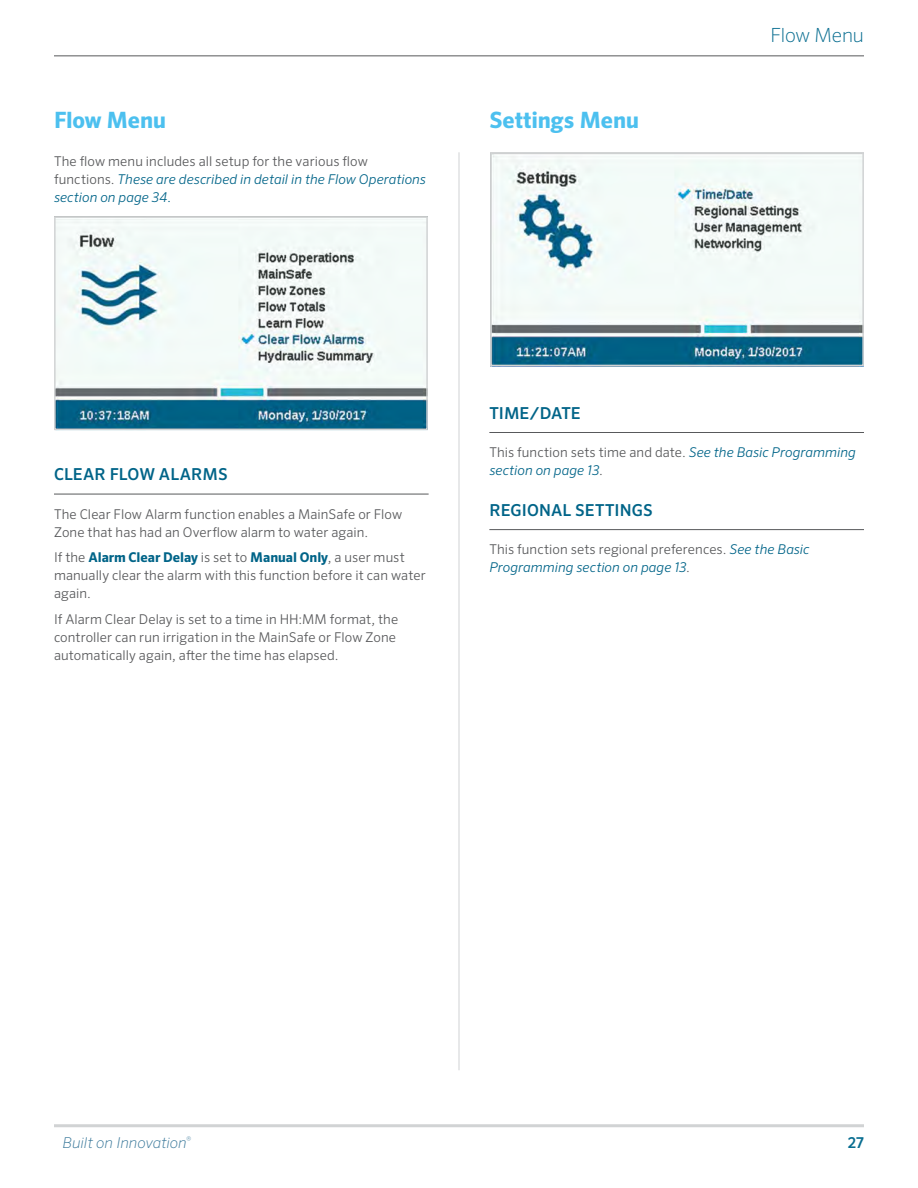
<style>
.page{position:relative;width:918px;height:1188px;background:#fff}
.page>*{position:absolute;margin:0;border:0;box-sizing:border-box;transform-origin:0 0}
.t1{font:700 22.5px "Sero Pro";letter-spacing:-.005em;color:#4cc0ef}
.t2{font:200 19.5px "Sero Pro";letter-spacing:-.005em;color:#086d90}
.t3{font:500 16.5px "Sero Pro";letter-spacing:.005em;color:#006488}
.t4{font:italic 200 15px "Sero Pro";color:#387799}
.t5{font:500 15px "Sero Pro";color:#086d90}
.t6{font:300 13.5px/18px "Sero Pro";letter-spacing:.005em;color:#58595b}
.t7{font:italic 300 13.5px/18px "Sero Pro";letter-spacing:.005em;color:#006488}
.s1{font-style:normal;color:#58595b}
.s2{font-weight:700;color:#006488}
.s3{font-style:italic;color:#006488}
</style>
<div class="page">
<hr style="left:54px;top:1124px;width:810px;height:3px;background:#d1d3d4">
<hr style="left:54px;top:56px;width:810px;height:1px;background:#58595b">
<img style="left:57px;top:219px;width:368px;height:208px">
<div style="left:54px;top:216px;width:374px;height:214px;border:2px solid #d1d3d4"></div>
<img style="left:493px;top:155px;width:368px;height:208px">
<div style="left:490px;top:152px;width:374px;height:214px;border:2px solid #d1d3d4"></div>
<hr style="left:459px;top:152px;width:1px;height:918px;background:#d1d3d4">
<hr style="left:54px;top:494px;width:375px;height:1px;background:#58595b">
<hr style="left:489px;top:432px;width:375px;height:1px;background:#58595b">
<hr style="left:489px;top:529px;width:375px;height:1px;background:#58595b">
<h1 class="t1" style="left:54px;top:106px;width:114px">Flow Menu</h1>
<p class="t7" style="left:54px;top:152px;width:374px"><span class="s1">The flow menu includes all setup for the various flow functions.</span> These are described in detail in the Flow Operations section on page 34.</p>
<h1 class="t1" style="left:489px;top:106px;width:151px">Settings Menu</h1>
<h2 class="t2" style="left:770px;top:24px;width:95px">Flow Menu</h2>
<p class="t3" style="left:54px;top:465px;width:175px">CLEAR FLOW ALARMS</p>
<p class="t6" style="left:54px;top:505px;width:350px">The Clear Flow Alarm function enables a MainSafe or Flow<br>Zone that has had an Overflow alarm to water again.</p>
<p class="t6" style="left:54px;top:548px;width:373px">If the <span class="s2">Alarm Clear Delay</span> is set to <span class="s2">Manual Only</span>, a user must manually clear the alarm with this function before it can water again.</p>
<p class="t6" style="left:54px;top:610px;width:346px">If Alarm Clear Delay is set to a time in HH:MM format, the controller can run irrigation in the MainSafe or Flow Zone automatically again, after the time has elapsed.</p>
<p class="t3" style="left:489px;top:403px;width:93px">TIME/DATE</p>
<p class="t7" style="left:489px;top:443px;width:368px"><span class="s1">This function sets time and date.</span> See the Basic Programming section on page 13<span class="s1">.</span></p>
<p class="t3" style="left:489px;top:500px;width:165px">REGIONAL SETTINGS</p>
<p class="t6" style="left:489px;top:540px;width:322px">This function sets regional preferences. <span class="s3">See the Basic<br>Programming section on page 13</span>.</p>
<p class="t4" style="left:63px;top:1133px;width:130px">Built on Innovation<sup>®</sup></p>
<p class="t5" style="left:848px;top:1133px;width:18px">27</p>
</div>
